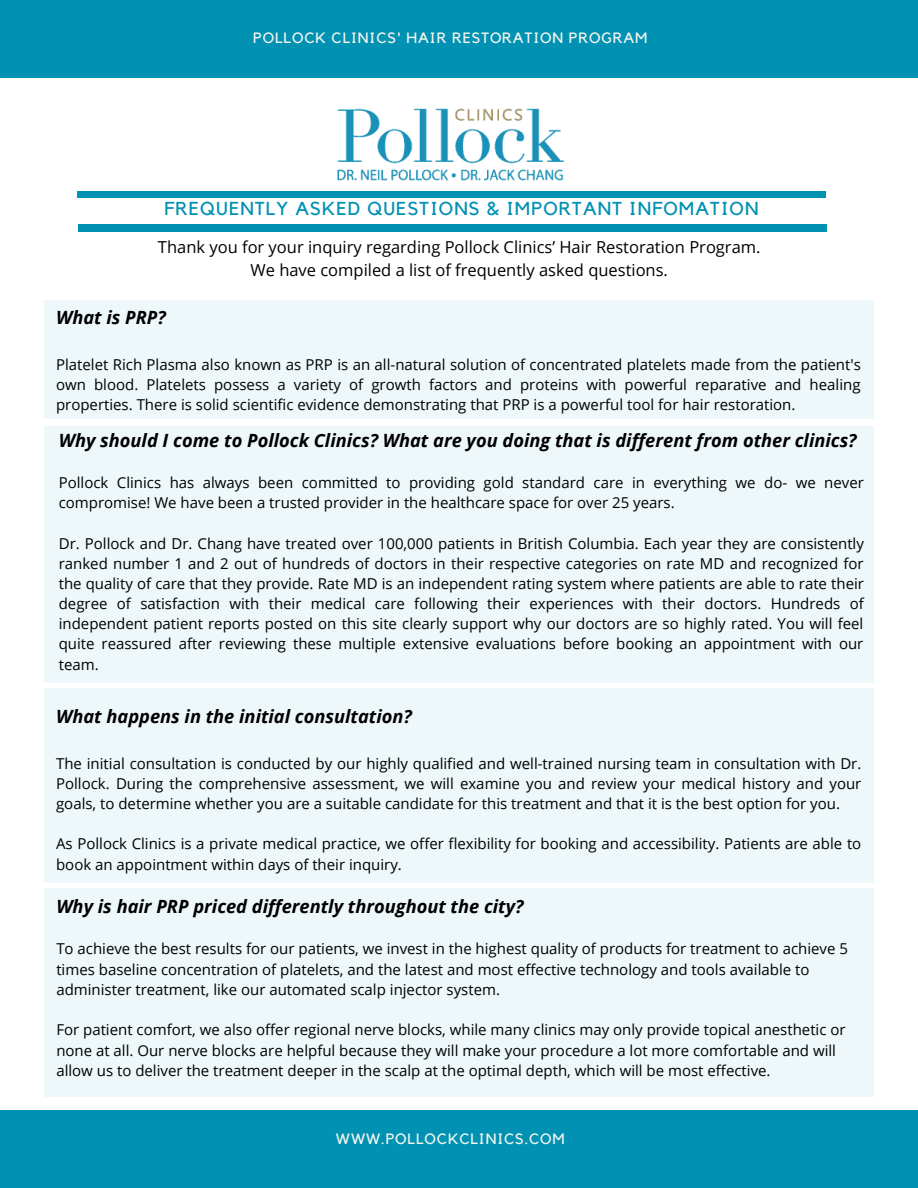
<style>
.page{position:relative;width:918px;height:1188px;background:#fff}
.page>*{position:absolute;margin:0;border:0;box-sizing:border-box;transform-origin:0 0}
.t1{font:18.6px "Kollektif";letter-spacing:.06em;color:#0091b3}
.t2{font:italic 700 18.3px "Open Sans";color:#000}
.t3{font:16.5px/22.8px "Open Sans";color:#000;text-align:center}
.t4{font:15px/20.1px "Open Sans";color:#000}
.t5{font:14.85px "Kollektif";letter-spacing:.06em;color:#f4f5ef}
</style>
<div class="page">
<div style="left:0;top:0;width:918px;height:78px;background:#0091b3"></div>
<img style="left:337px;top:108px;width:227px;height:73px">
<div style="left:77px;top:191px;width:748px;height:7px;background:#0091b3"></div>
<div style="left:78px;top:224px;width:749px;height:7px;background:#0091b3"></div>
<div style="left:0;top:1110px;width:918px;height:78px;background:#0091b3"></div>
<div style="left:44px;top:426px;width:829px;height:256px;background:#eef7f9"></div>
<div style="left:44px;top:301px;width:829px;height:118px;background:#eef7f9"></div>
<div style="left:44px;top:689px;width:829px;height:194px;background:#eef7f9"></div>
<div style="left:44px;top:889px;width:829px;height:208px;background:#eef7f9"></div>
<p class="t5" style="left:253px;top:29px;width:396px">POLLOCK CLINICS' HAIR RESTORATION PROGRAM</p>
<p class="t1" style="left:164px;top:197px;width:596px">FREQUENTLY ASKED QUESTIONS &amp; IMPORTANT INFOMATION</p>
<p class="t3" style="left:158px;top:235px;width:604px">Thank you for your inquiry regarding Pollock Clinics’ Hair Restoration Program.<br>We have compiled a list of frequently asked questions.</p>
<p class="t2" style="left:56px;top:304px;width:111px">What is PRP?</p>
<p class="t4" style="left:56px;top:354px;width:806px;text-align:justify">Platelet Rich Plasma also known as PRP is an all-natural solution of concentrated platelets made from the patient's own blood. Platelets possess a variety of growth factors and proteins with powerful reparative and healing properties. There is solid scientific evidence demonstrating that PRP is a powerful tool for hair restoration.</p>
<p class="t2" style="left:59px;top:427px;width:799px">Why should I come to Pollock Clinics? What are you doing that is different from other clinics?</p>
<p class="t4" style="left:59px;top:472px;width:807px">Pollock Clinics has always been committed to providing gold standard care in everything we do- we never compromise! We have been a trusted provider in the healthcare space for over 25 years.</p>
<p class="t4" style="left:59px;top:533px;width:807px;text-align:justify">Dr. Pollock and Dr. Chang have treated over 100,000 patients in British Columbia. Each year they are consistently ranked number 1 and 2 out of hundreds of doctors in their respective categories on rate MD and recognized for the quality of care that they provide. Rate MD is an independent rating system where patients are able to rate their degree of satisfaction with their medical care following their experiences with their doctors. Hundreds of independent patient reports posted on this site clearly support why our doctors are so highly rated. You will feel quite reassured after reviewing these multiple extensive evaluations before booking an appointment with our team.</p>
<p class="t2" style="left:56px;top:703px;width:357px">What happens in the initial consultation?</p>
<p class="t4" style="left:56px;top:753px;width:807px;text-align:justify">The initial consultation is conducted by our highly qualified and well-trained nursing team in consultation with Dr.<br>Pollock. During the comprehensive assessment, we will examine you and review your medical history and your goals, to determine whether you are a suitable candidate for this treatment and that it is the best option for you.</p>
<p class="t4" style="left:56px;top:834px;width:807px">As Pollock Clinics is a private medical practice, we offer flexibility for booking and accessibility. Patients are able to book an appointment within days of their inquiry.</p>
<p class="t2" style="left:56px;top:893px;width:469px">Why is hair PRP priced differently throughout the city?</p>
<p class="t4" style="left:56px;top:938px;width:793px">To achieve the best results for our patients, we invest in the highest quality of products for treatment to achieve 5 times baseline concentration of platelets, and the latest and most effective technology and tools available to administer treatment, like our automated scalp injector system.</p>
<p class="t4" style="left:56px;top:1019px;width:791px">For patient comfort, we also offer regional nerve blocks, while many clinics may only provide topical anesthetic or none at all. Our nerve blocks are helpful because they will make your procedure a lot more comfortable and will allow us to deliver the treatment deeper in the scalp at the optimal depth, which will be most effective.</p>
<p class="t5" style="left:336px;top:1130px;width:230px">WWW.POLLOCKCLINICS.COM</p>
</div>
